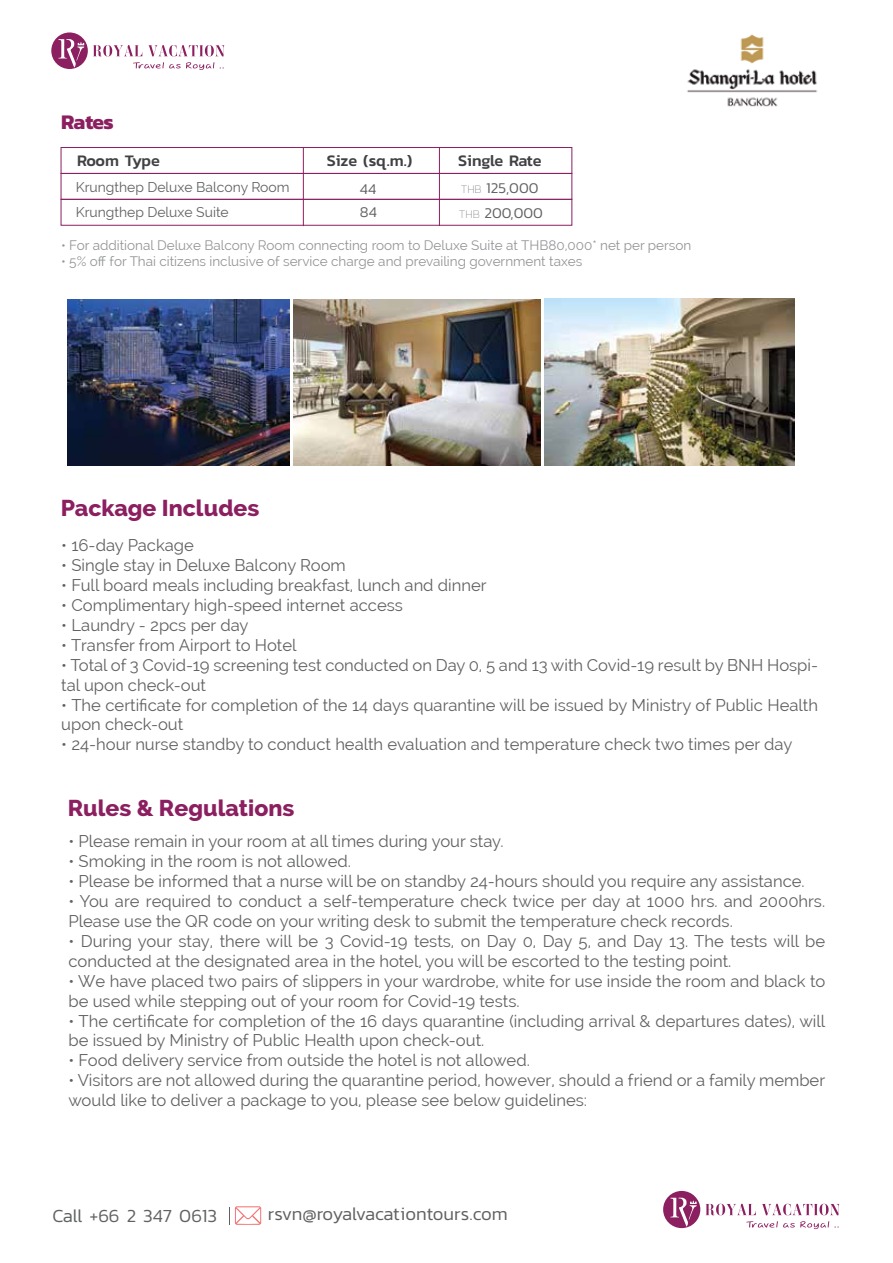
<style>
.page{position:relative;width:893px;height:1263px;background:#fff}
.page>*{position:absolute;margin:0;border:0;box-sizing:border-box;transform-origin:0 0}
.t1{font:800 22.95px "Raleway";color:#8b1f60}
.t2{font:700 21px "Kanit";letter-spacing:-.035em;color:#8b1f60}
.t3{font:300 18.6px "Kanit";letter-spacing:-.02em;color:#606161}
.t4{font:300 18.6px "Kanit";color:#606161}
.t5{font:16.65px/20px "Raleway";color:#606161}
.t6{font:500 16.2px "Kanit";letter-spacing:-.025em;color:#414042}
.t7{font:300 15.15px/23.2px "Kanit";color:#606161}
.t8{font:13.95px/25px "Raleway";color:#606161}
.t9{font:13.5px "Raleway";color:#939598}
.s1{font-weight:100;font-size:11.7px}
</style>
<div class="page">
<div style="left:61px;top:147px;width:511px;height:27px;border:1px solid #8b1f60"></div>
<div style="left:61px;top:173px;width:511px;height:27px;border:1px solid #8b1f60"></div>
<div style="left:61px;top:199px;width:511px;height:27px;border:1px solid #8b1f60"></div>
<hr style="left:303px;top:148px;width:1px;height:78px;background:#8b1f60">
<hr style="left:439px;top:148px;width:1px;height:78px;background:#8b1f60">
<svg style="left:51px;top:32px;width:174px;height:38px"></svg>
<svg style="left:663px;top:1191px;width:176px;height:38px"></svg>
<svg style="left:229px;top:1206px;width:32px;height:19px"></svg>
<img style="left:687px;top:34px;width:131px;height:73px">
<img style="left:67px;top:299px;width:222px;height:167px">
<img style="left:544px;top:299px;width:251px;height:167px">
<img style="left:293px;top:299px;width:248px;height:166px">
<p class="t2" style="left:61px;top:105px;width:54px">Rates</p>
<p class="t6" style="left:77px;top:148px;width:84px">Room Type</p>
<p class="t6" style="left:327px;top:148px;width:87px">Size (sq.m.)</p>
<p class="t6" style="left:458px;top:149px;width:85px">Single Rate</p>
<p class="t8" style="left:76px;top:174px;width:215px">Krungthep Deluxe Balcony Room<br>Krungthep Deluxe Suite</p>
<p class="t7" style="left:360px;top:177px;width:18px">44<br>84</p>
<p class="t7" style="left:459px;top:175px;width:85px;line-height:24.6px"><span class="s1">THB</span> 125,000<br><span class="s1">THB</span> 200,000</p>
<p class="t9" style="left:61px;top:237px;width:632px">• For additional Deluxe Balcony Room connecting room to Deluxe Suite at THB80,000* net per person</p>
<p class="t9" style="left:61px;top:253px;width:523px">• 5% off for Thai citizens inclusive of service charge and prevailing government taxes</p>
<h1 class="t1" style="left:61px;top:495px;width:200px">Package Includes</h1>
<p class="t5" style="left:61px;top:535px;width:134px">• 16-day Package</p>
<p class="t5" style="left:61px;top:555px;width:286px">• Single stay in Deluxe Balcony Room</p>
<p class="t5" style="left:61px;top:575px;width:427px">• Full board meals including breakfast, lunch and dinner</p>
<p class="t5" style="left:61px;top:595px;width:343px">• Complimentary high-speed internet access</p>
<p class="t5" style="left:61px;top:615px;width:189px">• Laundry - 2pcs per day</p>
<p class="t5" style="left:61px;top:635px;width:237px">• Transfer from Airport to Hotel</p>
<p class="t5" style="left:61px;top:655px;width:758px">• Total of 3 Covid-19 screening test conducted on Day 0, 5 and 13 with Covid-19 result by BNH Hospi&shy;tal upon check-out</p>
<p class="t5" style="left:61px;top:695px;width:758px">• The certificate for completion of the 14 days quarantine will be issued by Ministry of Public Health upon check-out</p>
<p class="t5" style="left:61px;top:734px;width:733px">• 24-hour nurse standby to conduct health evaluation and temperature check two times per day</p>
<h1 class="t1" style="left:68px;top:794px;width:228px">Rules &amp; Regulations</h1>
<p class="t5" style="left:68px;top:831px;width:437px">• Please remain in your room at all times during your stay.</p>
<p class="t5" style="left:68px;top:851px;width:284px">• Smoking in the room is not allowed.</p>
<p class="t5" style="left:68px;top:871px;width:738px">• Please be informed that a nurse will be on standby 24-hours should you require any assistance.</p>
<p class="t5" style="left:68px;top:891px;width:758px">• You are required to conduct a self-temperature check twice per day at 1000 hrs. and 2000hrs.<br>Please use the QR code on your writing desk to submit the temperature check records.</p>
<p class="t5" style="left:68px;top:931px;width:758px">• During your stay, there will be 3 Covid-19 tests, on Day 0, Day 5, and Day 13. The tests will be conducted at the designated area in the hotel, you will be escorted to the testing point.</p>
<p class="t5" style="left:68px;top:971px;width:758px">• We have placed two pairs of slippers in your wardrobe, white for use inside the room and black to be used while stepping out of your room for Covid-19 tests.</p>
<p class="t5" style="left:68px;top:1011px;width:758px">• The certificate for completion of the 16 days quarantine (including arrival &amp; departures dates), will be issued by Ministry of Public Health upon check-out.</p>
<p class="t5" style="left:68px;top:1050px;width:463px">• Food delivery service from outside the hotel is not allowed.</p>
<p class="t5" style="left:68px;top:1070px;width:758px">• Visitors are not allowed during the quarantine period, however, should a friend or a family member would like to deliver a package to you, please see below guidelines:</p>
<p class="t4" style="left:53px;top:1202px;width:166px">Call +66 2 347 0613</p>
<p class="t3" style="left:268px;top:1200px;width:242px">rsvn@royalvacationtours.com</p>
</div>
